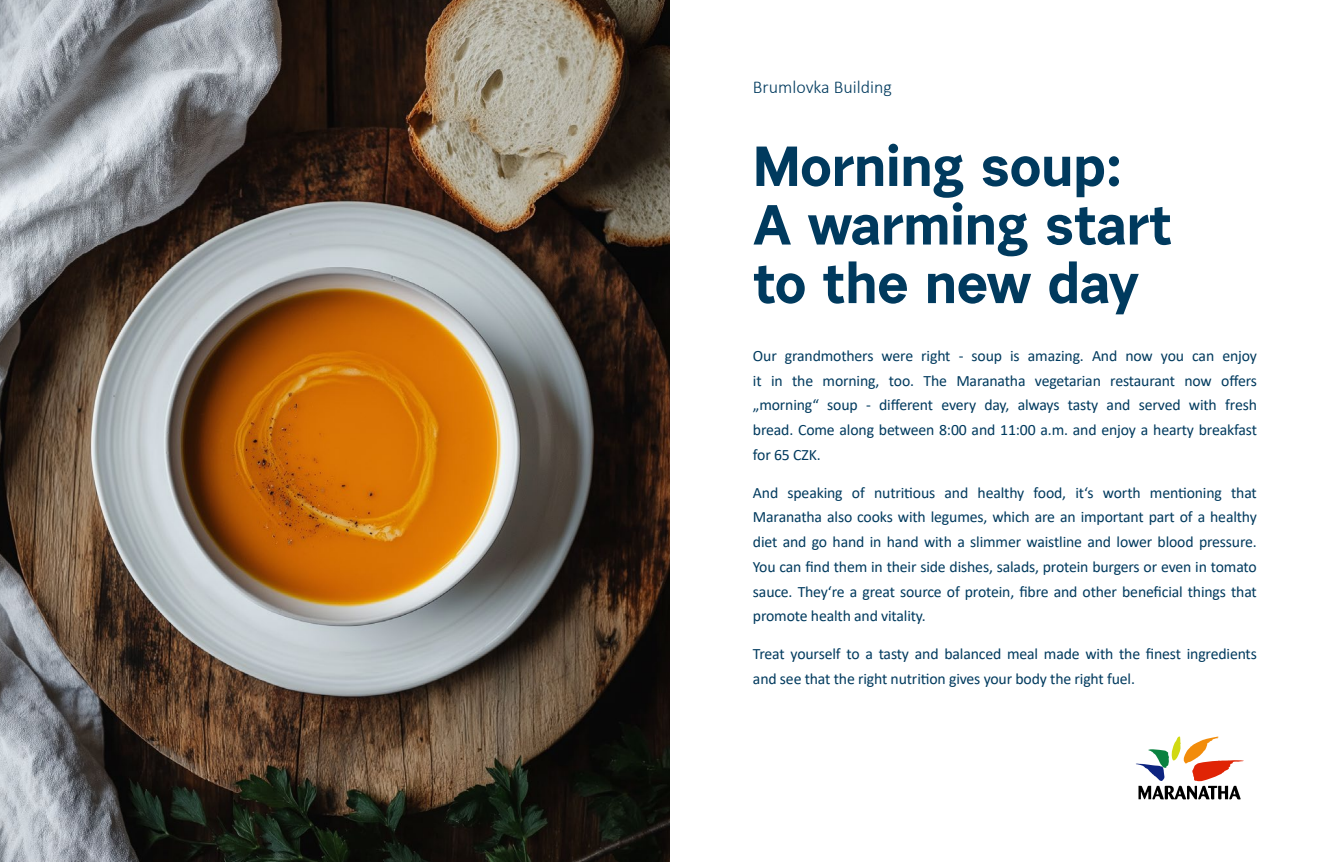
<style>
.page{position:relative;width:1340px;height:862px;background:#fff}
.page>*{position:absolute;margin:0;border:0;box-sizing:border-box;transform-origin:0 0}
.t1{font:700 56.25px/58.5px "Urban Grotesk Re Bo";letter-spacing:-.01em;color:#003a5e}
.t2{font:300 18px "Calibri";color:#003a5e}
.t3{font:15.75px/24.8px "Calibri";letter-spacing:-.01em;color:#003a5e;text-align:justify}
</style>
<div class="page">
<svg style="left:1136px;top:736px;width:107px;height:63px"></svg>
<img style="left:0;top:0;width:670px;height:861px">
<p class="t2" style="left:753px;top:76px;width:140px">Brumlovka Building</p>
<h1 class="t1" style="left:753px;top:136px;width:421px">Morning soup:<br>A warming start to the new day</h1>
<p class="t3" style="left:753px;top:343px;width:505px">Our grandmothers were right - soup is amazing. And now you can enjoy it in the morning, too. The Maranatha vegetarian restaurant now offers „morning“ soup - different every day, always tasty and served with fresh bread. Come along between 8:00 and 11:00 a.m. and enjoy a hearty breakfast for 65 CZK.</p>
<p class="t3" style="left:753px;top:479px;width:505px">And speaking of nutritious and healthy food, it‘s worth mentioning that Maranatha also cooks with legumes, which are an important part of a healthy diet and go hand in hand with a slimmer waistline and lower blood pressure.<br>You can find them in their side dishes, salads, protein burgers or even in tomato sauce. They‘re a great source of protein, fibre and other beneficial things that promote health and vitality.</p>
<p class="t3" style="left:753px;top:640px;width:505px">Treat yourself to a tasty and balanced meal made with the finest ingredients and see that the right nutrition gives your body the right fuel.</p>
</div>
